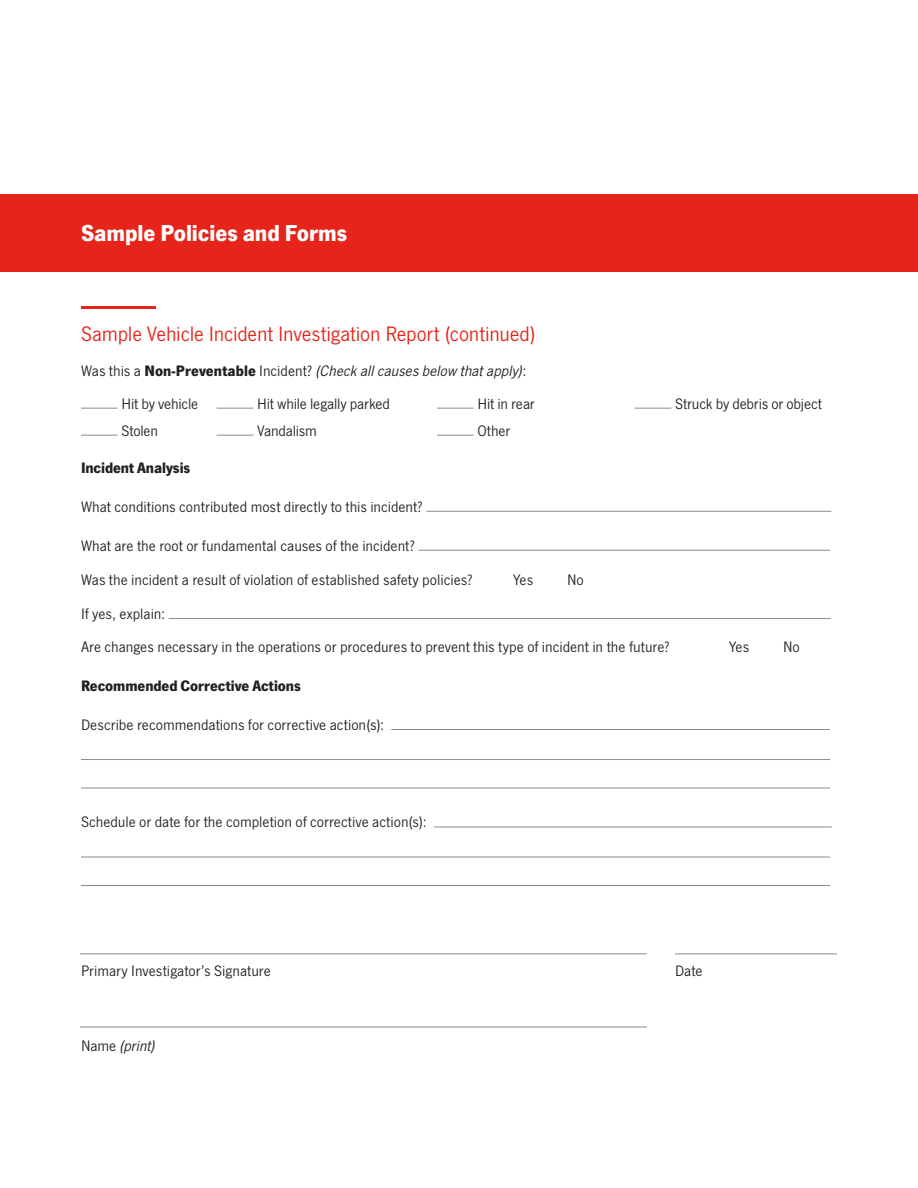
<style>
.page{position:relative;width:918px;height:1188px;background:#fff}
.page>*{position:absolute;margin:0;border:0;box-sizing:border-box;transform-origin:0 0}
.headline_-_small{font:700 24px "SF News Gothic";color:#fff}
.subhead_-_medium_-_r{font:21.75px "SF News Gothic";letter-spacing:-.01em;color:#e72419}
.body{font:15.75px "SF News Gothic";color:#231f20}
.Text{font:15.75px "SF News Gothic";letter-spacing:-.01em;color:#231f20}
.body-2{font:italic 15.75px "SF News Gothic";letter-spacing:-.005em;color:#231f20}
.subhead_-_small_-_bo{font:700 15.75px "SF News Gothic";letter-spacing:-.005em;color:#231f20}
.s1{font-style:normal}
.s2{font-weight:700;font-style:normal}
</style>
<div class="page">
<div style="left:0;top:194px;width:918px;height:78px;background:#e72419"></div>
<hr style="left:81px;top:306px;width:75px;height:2px;background:#e72419">
<hr style="left:426px;top:511px;width:405px;height:1px;background:#8a8c8f">
<hr style="left:419px;top:550px;width:411px;height:1px;background:#8a8c8f">
<hr style="left:169px;top:618px;width:662px;height:1px;background:#8a8c8f">
<hr style="left:391px;top:729px;width:439px;height:1px;background:#8a8c8f">
<hr style="left:81px;top:759px;width:749px;height:1px;background:#8a8c8f">
<hr style="left:81px;top:788px;width:749px;height:1px;background:#8a8c8f">
<hr style="left:434px;top:827px;width:398px;height:1px;background:#8a8c8f">
<hr style="left:81px;top:857px;width:749px;height:1px;background:#8a8c8f">
<hr style="left:81px;top:885px;width:749px;height:1px;background:#8a8c8f">
<hr style="left:80px;top:954px;width:567px;height:1px;background:#8a8c8f">
<hr style="left:80px;top:1027px;width:567px;height:1px;background:#8a8c8f">
<hr style="left:675px;top:954px;width:162px;height:1px;background:#8a8c8f">
<hr style="left:81px;top:408px;width:37px;height:1px;background:#8a8c8f">
<hr style="left:217px;top:408px;width:36px;height:1px;background:#8a8c8f">
<hr style="left:437px;top:408px;width:37px;height:1px;background:#8a8c8f">
<hr style="left:635px;top:408px;width:36px;height:1px;background:#8a8c8f">
<hr style="left:81px;top:435px;width:37px;height:1px;background:#8a8c8f">
<hr style="left:217px;top:435px;width:36px;height:1px;background:#8a8c8f">
<hr style="left:437px;top:435px;width:37px;height:1px;background:#8a8c8f">
<p class="headline_-_small" style="left:81px;top:219px;width:268px">Sample Policies and Forms</p>
<p class="subhead_-_medium_-_r" style="left:81px;top:322px;width:456px">Sample Vehicle Incident Investigation Report (continued)</p>
<p class="body-2" style="left:81px;top:362px;width:447px"><span class="s1">Was this a</span> <span class="s2">Non-Preventable</span> <span class="s1">Incident?</span> (Check all causes below that apply)<span class="s1">:</span></p>
<p class="Text" style="left:122px;top:395px;width:78px">Hit by vehicle</p>
<p class="Text" style="left:257px;top:395px;width:134px">Hit while legally parked</p>
<p class="Text" style="left:477px;top:395px;width:59px">Hit in rear</p>
<p class="Text" style="left:675px;top:395px;width:148px">Struck by debris or object</p>
<p class="Text" style="left:122px;top:422px;width:38px">Stolen</p>
<p class="Text" style="left:257px;top:422px;width:61px">Vandalism</p>
<p class="Text" style="left:477px;top:422px;width:34px">Other</p>
<p class="subhead_-_small_-_bo" style="left:81px;top:458px;width:111px">Incident Analysis</p>
<p class="body" style="left:81px;top:498px;width:344px">What conditions contributed most directly to this incident?</p>
<p class="body" style="left:81px;top:537px;width:336px">What are the root or fundamental causes of the incident?</p>
<p class="body" style="left:81px;top:571px;width:393px">Was the incident a result of violation of established safety policies?</p>
<p class="body" style="left:513px;top:571px;width:22px">Yes</p>
<p class="body" style="left:567px;top:571px;width:18px">No</p>
<p class="body" style="left:81px;top:605px;width:86px">If yes, explain:</p>
<p class="body" style="left:81px;top:638px;width:591px">Are changes necessary in the operations or procedures to prevent this type of incident in the future?</p>
<p class="body" style="left:729px;top:638px;width:22px">Yes</p>
<p class="body" style="left:783px;top:638px;width:18px">No</p>
<p class="subhead_-_small_-_bo" style="left:81px;top:676px;width:222px">Recommended Corrective Actions</p>
<p class="body" style="left:81px;top:716px;width:305px">Describe recommendations for corrective action(s):</p>
<p class="body" style="left:81px;top:814px;width:347px">Schedule or date for the completion of corrective action(s):</p>
<p class="body" style="left:81px;top:962px;width:191px">Primary Investigator’s Signature</p>
<p class="body-2" style="left:81px;top:1037px;width:76px"><span class="s1">Name</span> (print)</p>
<p class="body" style="left:675px;top:962px;width:29px">Date</p>
</div>
